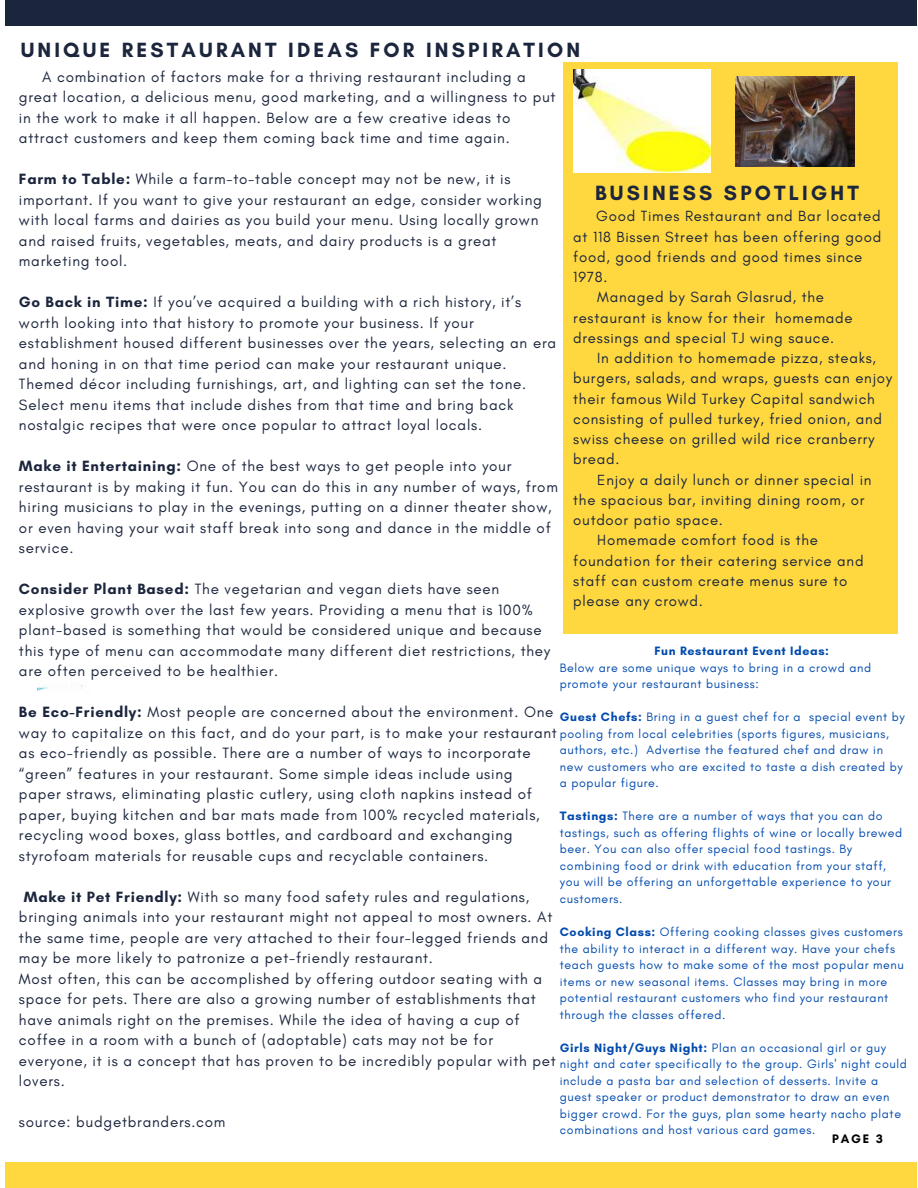
<style>
.page{position:relative;width:918px;height:1188px;background:#fff}
.page>*{position:absolute;margin:0;border:0;box-sizing:border-box;transform-origin:0 0}
.t1{font:700 21px "Glacial Indifference";letter-spacing:.15em;color:#1b253c}
.t2{font:15.15px/20.5px "Glacial Indifference";letter-spacing:.05em;color:#1b253c}
.t3{font:15px "Glacial Indifference";letter-spacing:.05em;color:#1b253c}
.t4{font:700 12.6px "Glacial Indifference";color:#000}
.t5{font:12.45px/16.5px "Glacial Indifference";letter-spacing:.05em;color:#004aad}
.t6{font:700 12.45px "Glacial Indifference";letter-spacing:.05em;color:#004aad}
.s1{font-weight:700}
</style>
<div class="page">
<div style="left:564px;top:62px;width:334px;height:572px;background:#ffd840"></div>
<div style="left:5px;top:0;width:912px;height:26px;background:#1b253c"></div>
<div style="left:5px;top:1162px;width:911px;height:26px;background:#ffd840"></div>
<img style="left:37px;top:684px;width:45px;height:7px">
<img style="left:573px;top:69px;width:138px;height:104px">
<img style="left:736px;top:76px;width:119px;height:90px">
<h1 class="t1" style="left:21px;top:37px;width:561px">UNIQUE RESTAURANT IDEAS FOR INSPIRATION</h1>
<p class="t2" style="left:19px;top:67px;width:538px;text-indent:23px">A combination of factors make for a thriving restaurant including a great location, a delicious menu, good marketing, and a willingness to put in the work to make it all happen. Below are a few creative ideas to attract customers and keep them coming back time and time again.</p>
<p class="t2" style="left:19px;top:169px;width:524px"><span class="s1">Farm to Table:</span> While a farm-to-table concept may not be new, it is important. If you want to give your restaurant an edge, consider working with local farms and dairies as you build your menu. Using locally grown and raised fruits, vegetables, meats, and dairy products is a great marketing tool.</p>
<p class="t2" style="left:19px;top:292px;width:539px"><span class="s1">Go Back in Time:</span> If you’ve acquired a building with a rich history, it’s worth looking into that history to promote your business. If your establishment housed different businesses over the years, selecting an era and honing in on that time period can make your restaurant unique.<br>Themed décor including furnishings, art, and lighting can set the tone.<br>Select menu items that include dishes from that time and bring back nostalgic recipes that were once popular to attract loyal locals.</p>
<p class="t2" style="left:19px;top:456px;width:541px"><span class="s1">Make it Entertaining:</span> One of the best ways to get people into your restaurant is by making it fun. You can do this in any number of ways, from hiring musicians to play in the evenings, putting on a dinner theater show, or even having your wait staff break into song and dance in the middle of service.</p>
<p class="t2" style="left:19px;top:579px;width:533px"><span class="s1">Consider Plant Based:</span> The vegetarian and vegan diets have seen explosive growth over the last few years. Providing a menu that is 100% plant-based is something that would be considered unique and because this type of menu can accommodate many different diet restrictions, they are often perceived to be healthier.</p>
<p class="t2" style="left:19px;top:702px;width:539px"><span class="s1">Be Eco-Friendly:</span> Most people are concerned about the environment. One way to capitalize on this fact, and do your part, is to make your restaurant as eco-friendly as possible. There are a number of ways to incorporate “green” features in your restaurant. Some simple ideas include using paper straws, eliminating plastic cutlery, using cloth napkins instead of paper, buying kitchen and bar mats made from 100% recycled materials, recycling wood boxes, glass bottles, and cardboard and exchanging styrofoam materials for reusable cups and recyclable containers.</p>
<p class="t2" style="left:19px;top:887px;width:538px;text-indent:5px"><span class="s1">Make it Pet Friendly:</span> With so many food safety rules and regulations, bringing animals into your restaurant might not appeal to most owners. At the same time, people are very attached to their four-legged friends and may be more likely to patronize a pet-friendly restaurant.<br>Most often, this can be accomplished by offering outdoor seating with a space for pets. There are also a growing number of establishments that have animals right on the premises. While the idea of having a cup of coffee in a room with a bunch of (adoptable) cats may not be for everyone, it is a concept that has proven to be incredibly popular with pet lovers.</p>
<p class="t2" style="left:19px;top:1112px;width:208px">source: budgetbranders.com</p>
<h1 class="t1" style="left:595px;top:180px;width:265px">BUSINESS SPOTLIGHT</h1>
<p class="t3" style="left:596px;top:208px;width:286px">Good Times Restaurant and Bar located</p>
<p class="t3" style="left:573px;top:228px;width:310px">at 118 Bissen Street has been offering good</p>
<p class="t3" style="left:573px;top:248px;width:291px">food, good friends and good times since</p>
<p class="t3" style="left:573px;top:269px;width:36px">1978.</p>
<p class="t3" style="left:597px;top:289px;width:228px">Managed by Sarah Glasrud, the</p>
<p class="t3" style="left:573px;top:309px;width:281px">restaurant is know for their homemade</p>
<p class="t3" style="left:573px;top:329px;width:263px">dressings and special TJ wing sauce.</p>
<p class="t3" style="left:597px;top:350px;width:280px">In addition to homemade pizza, steaks,</p>
<p class="t3" style="left:573px;top:370px;width:321px">burgers, salads, and wraps, guests can enjoy</p>
<p class="t3" style="left:573px;top:390px;width:303px">their famous Wild Turkey Capital sandwich</p>
<p class="t3" style="left:573px;top:410px;width:310px">consisting of pulled turkey, fried onion, and</p>
<p class="t3" style="left:573px;top:431px;width:303px">swiss cheese on grilled wild rice cranberry</p>
<p class="t3" style="left:573px;top:451px;width:48px">bread.</p>
<p class="t3" style="left:597px;top:471px;width:276px">Enjoy a daily lunch or dinner special in</p>
<p class="t3" style="left:573px;top:491px;width:293px">the spacious bar, inviting dining room, or</p>
<p class="t3" style="left:573px;top:512px;width:151px">outdoor patio space.</p>
<p class="t3" style="left:597px;top:532px;width:222px">Homemade comfort food is the</p>
<p class="t3" style="left:573px;top:552px;width:292px">foundation for their catering service and</p>
<p class="t3" style="left:573px;top:572px;width:275px">staff can custom create menus sure to</p>
<p class="t3" style="left:573px;top:593px;width:131px">please any crowd.</p>
<p class="t6" style="left:654px;top:643px;width:176px">Fun Restaurant Event Ideas:</p>
<p class="t5" style="left:560px;top:659px;width:313px">Below are some unique ways to bring in a crowd and promote your restaurant business:</p>
<p class="t5" style="left:560px;top:709px;width:346px"><span class="s1">Guest Chefs:</span> Bring in a guest chef for a special event by pooling from local celebrities (sports figures, musicians, authors, etc.) Advertise the featured chef and draw in new customers who are excited to taste a dish created by a popular figure.</p>
<p class="t5" style="left:560px;top:808px;width:344px"><span class="s1">Tastings:</span> There are a number of ways that you can do tastings, such as offering flights of wine or locally brewed beer. You can also offer special food tastings. By combining food or drink with education from your staff, you will be offering an unforgettable experience to your customers.</p>
<p class="t5" style="left:560px;top:924px;width:346px"><span class="s1">Cooking Class:</span> Offering cooking classes gives customers the ability to interact in a different way. Have your chefs teach guests how to make some of the most popular menu items or new seasonal items. Classes may bring in more potential restaurant customers who find your restaurant through the classes offered.</p>
<p class="t5" style="left:560px;top:1040px;width:349px"><span class="s1">Girls Night/Guys Night:</span> Plan an occasional girl or guy night and cater specifically to the group. Girls' night could include a pasta bar and selection of desserts. Invite a guest speaker or product demonstrator to draw an even bigger crowd. For the guys, plan some hearty nacho plate combinations and host various card games.</p>
<p class="t4" style="left:832px;top:1131px;width:53px">PAGE 3</p>
</div>
